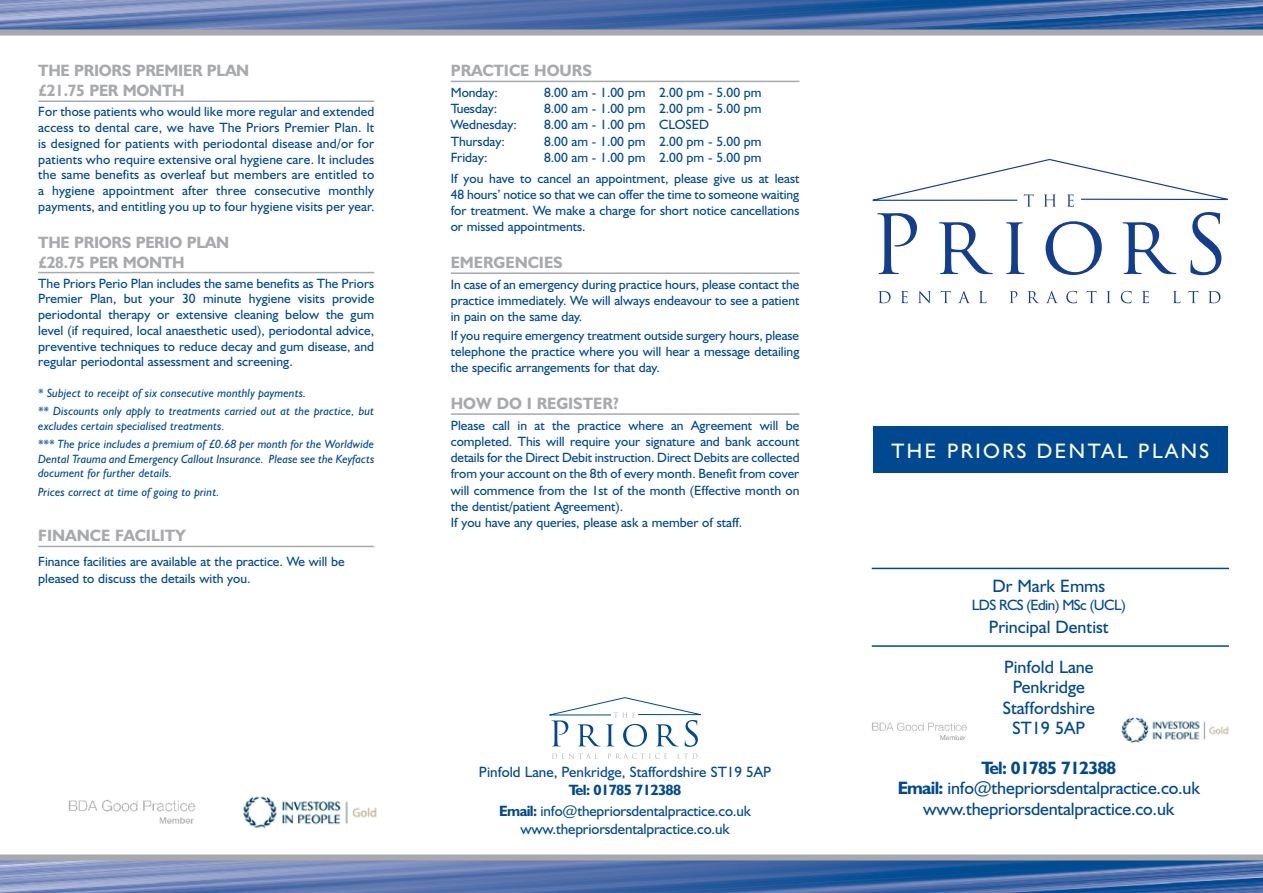
<style>
.page{position:relative;width:1263px;height:893px;background:#fff}
.page>*{position:absolute;margin:0;border:0;box-sizing:border-box;transform-origin:0 0}
.t1{font:21px "Humanist 521 BT";letter-spacing:.12em;color:#fff}
.t2{font:18px/20.2px "Humanist 521 BT";letter-spacing:-.01em;color:#004990;text-align:center}
.t3{font:700 16.5px/20px "Humanist 521 BT";color:#a7a9ac}
.t4{font:15px/20.2px "Humanist 521 BT";letter-spacing:-.01em;color:#004990;text-align:center}
.t5{font:15px "Humanist 521 BT";letter-spacing:-.04em;color:#004990}
.t6{font:13.5px/16.2px "Humanist 521 BT";color:#004990;text-align:justify}
.t7{font:italic 12px/18.8px "Humanist 521 BT";letter-spacing:.005em;color:#004990}
.s1{font-weight:700}
</style>
<div class="page">
<hr style="left:38px;top:101px;width:336px;height:1px;background:#a7a9ac">
<hr style="left:38px;top:272px;width:336px;height:1px;background:#a7a9ac">
<hr style="left:38px;top:546px;width:336px;height:1px;background:#a7a9ac">
<hr style="left:451px;top:81px;width:348px;height:1px;background:#a7a9ac">
<hr style="left:451px;top:272px;width:348px;height:2px;background:#a7a9ac">
<hr style="left:451px;top:413px;width:348px;height:2px;background:#a7a9ac">
<div style="left:873px;top:427px;width:354px;height:46px;background:#004990"></div>
<img style="left:0;top:0;width:1263px;height:30px">
<div style="left:0;top:30px;width:1263px;height:6px;background:#a7a9ac"></div>
<img style="left:0;top:860px;width:1263px;height:33px">
<div style="left:0;top:854px;width:1263px;height:6px;background:#a7a9ac"></div>
<hr style="left:872px;top:645px;width:357px;height:2px;background:#004990">
<hr style="left:872px;top:568px;width:357px;height:1px;background:#004990">
<svg style="left:549px;top:697px;width:152px;height:50px"></svg>
<svg style="left:552px;top:753px;width:46px;height:6px"></svg>
<svg style="left:608px;top:753px;width:59px;height:6px"></svg>
<svg style="left:677px;top:753px;width:20px;height:6px"></svg>
<img style="left:68px;top:800px;width:128px;height:24px">
<svg style="left:873px;top:159px;width:355px;height:116px"></svg>
<svg style="left:878px;top:291px;width:12px;height:12px"></svg>
<svg style="left:901px;top:291px;width:7px;height:12px"></svg>
<svg style="left:918px;top:291px;width:13px;height:12px"></svg>
<svg style="left:940px;top:291px;width:11px;height:12px"></svg>
<svg style="left:958px;top:291px;width:12px;height:12px"></svg>
<svg style="left:979px;top:291px;width:7px;height:12px"></svg>
<svg style="left:1009px;top:291px;width:8px;height:12px"></svg>
<svg style="left:1027px;top:291px;width:12px;height:12px"></svg>
<svg style="left:1046px;top:291px;width:12px;height:12px"></svg>
<svg style="left:1066px;top:291px;width:11px;height:12px"></svg>
<svg style="left:1086px;top:291px;width:10px;height:12px"></svg>
<svg style="left:1107px;top:291px;width:4px;height:12px"></svg>
<svg style="left:1121px;top:291px;width:10px;height:12px"></svg>
<svg style="left:1142px;top:291px;width:7px;height:12px"></svg>
<svg style="left:1173px;top:291px;width:7px;height:12px"></svg>
<svg style="left:1188px;top:291px;width:10px;height:12px"></svg>
<svg style="left:1208px;top:291px;width:12px;height:12px"></svg>
<img style="left:1121px;top:717px;width:108px;height:27px">
<img style="left:243px;top:796px;width:134px;height:33px">
<img style="left:872px;top:722px;width:95px;height:18px">
<p class="t3" style="left:38px;top:60px;width:213px">THE PRIORS PREMIER PLAN £21.75 PER MONTH</p>
<p class="t6" style="left:38px;top:104px;width:338px;line-height:15.8px">For those patients who would like more regular and extended access to dental care, we have The Priors Premier Plan. It is designed for patients with periodontal disease and/or for patients who require extensive oral hygiene care. It includes the same benefits as overleaf but members are entitled to a hygiene appointment after three consecutive monthly payments, and entitling you up to four hygiene visits per year.</p>
<p class="t3" style="left:38px;top:232px;width:12px">THE</p>
<p class="t3" style="left:74px;top:232px;width:20px">PRIORS</p>
<p class="t3" style="left:136px;top:232px;width:20px">PERIO</p>
<p class="t3" style="left:187px;top:232px;width:21px">PLAN</p>
<p class="t3" style="left:38px;top:252px;width:98px">£28.75 PER MONTH</p>
<p class="t6" style="left:38px;top:275px;width:337px;line-height:15.8px">The Priors Perio Plan includes the same benefits as The Priors Premier Plan, but your 30 minute hygiene visits provide periodontal therapy or extensive cleaning below the gum level (if required, local anaesthetic used), periodontal advice, preventive techniques to reduce decay and gum disease, and regular periodontal assessment and screening.</p>
<p class="t7" style="left:38px;top:383px;width:337px">* Subject to receipt of six consecutive monthly payments.<br>** Discounts only apply to treatments carried out at the practice, but</p>
<p class="t7" style="left:38px;top:416px;width:337px">excludes certain specialised treatments.<br>*** The price includes a premium of £0.68 per month for the Worldwide</p>
<p class="t7" style="left:38px;top:451px;width:338px;line-height:14.4px">Dental Trauma and Emergency Callout Insurance. Please see the Keyfacts document for further details.</p>
<p class="t7" style="left:38px;top:482px;width:183px">Prices correct at time of going to print.</p>
<p class="t3" style="left:38px;top:525px;width:150px">FINANCE FACILITY</p>
<p class="t6" style="left:38px;top:553px;width:308px">Finance facilities are available at the practice. We will be pleased to discuss the details with you.</p>
<p class="t3" style="left:451px;top:60px;width:143px">PRACTICE HOURS</p>
<p class="t6" style="left:451px;top:84px;width:49px">Monday:</p>
<p class="t6" style="left:544px;top:84px;width:219px">8.00 am - 1.00 pm 2.00 pm - 5.00 pm</p>
<p class="t6" style="left:451px;top:100px;width:48px">Tuesday:</p>
<p class="t6" style="left:544px;top:100px;width:219px">8.00 am - 1.00 pm 2.00 pm - 5.00 pm</p>
<p class="t6" style="left:451px;top:116px;width:68px">Wednesday:</p>
<p class="t6" style="left:544px;top:116px;width:167px">8.00 am - 1.00 pm CLOSED</p>
<p class="t6" style="left:451px;top:133px;width:56px">Thursday:</p>
<p class="t6" style="left:544px;top:133px;width:219px">8.00 am - 1.00 pm 2.00 pm - 5.00 pm</p>
<p class="t6" style="left:451px;top:149px;width:38px">Friday:</p>
<p class="t6" style="left:451px;top:147px;width:350px;line-height:20.5px;text-indent:93px">8.00 am - 1.00 pm 2.00 pm - 5.00 pm<br>If you have to cancel an appointment, please give us at least</p>
<p class="t6" style="left:451px;top:186px;width:350px">48 hours’ notice so that we can offer the time to someone waiting for treatment. We make a charge for short notice cancellations or missed appointments.</p>
<p class="t3" style="left:451px;top:252px;width:114px">EMERGENCIES</p>
<p class="t6" style="left:451px;top:276px;width:350px">In case of an emergency during practice hours, please contact the practice immediately. We will always endeavour to see a patient in pain on the same day.</p>
<p class="t6" style="left:451px;top:327px;width:350px">If you require emergency treatment outside surgery hours, please telephone the practice where you will hear a message detailing the specific arrangements for that day.</p>
<p class="t3" style="left:451px;top:393px;width:170px">HOW DO I REGISTER?</p>
<p class="t6" style="left:451px;top:417px;width:350px;text-align:left">Please call in at the practice where an Agreement will be completed. This will require your signature and bank account details for the Direct Debit instruction. Direct Debits are collected from your account on the 8th of every month. Benefit from cover will commence from the 1st of the month (Effective month on the dentist/patient Agreement).<br>If you have any queries, please ask a member of staff.</p>
<p class="t4" style="left:479px;top:762px;width:294px">Pinfold Lane, Penkridge, Staffordshire ST19 5AP</p>
<p class="t4" style="left:499px;top:780px;width:253px"><span class="s1">TEL: 01785 712388<br>EMAIL:</span> info@thepriorsdentalpractice.co.uk</p>
<p class="t4" style="left:520px;top:818px;width:211px">www.thepriorsdentalpractice.co.uk</p>
<h1 class="t1" style="left:891px;top:438px;width:318px">THE PRIORS DENTAL PLANs</h1>
<h2 class="t2" style="left:992px;top:576px;width:114px">Dr Mark Emms</h2>
<p class="t5" style="left:972px;top:596px;width:155px">LDS RCS (Edin) MSc (UCL)</p>
<h2 class="t2" style="left:989px;top:616px;width:121px">Principal Dentist</h2>
<h2 class="t2" style="left:1003px;top:656px;width:94px">Pinfold Lane<br>Penkridge<br>Staffordshire<br>ST19 5AP</h2>
<h2 class="t2" style="left:898px;top:757px;width:304px"><span class="s1">TEL: 01785 712388<br>EMAIL:</span> info@thepriorsdentalpractice.co.uk www.thepriorsdentalpractice.co.uk</h2>
</div>
